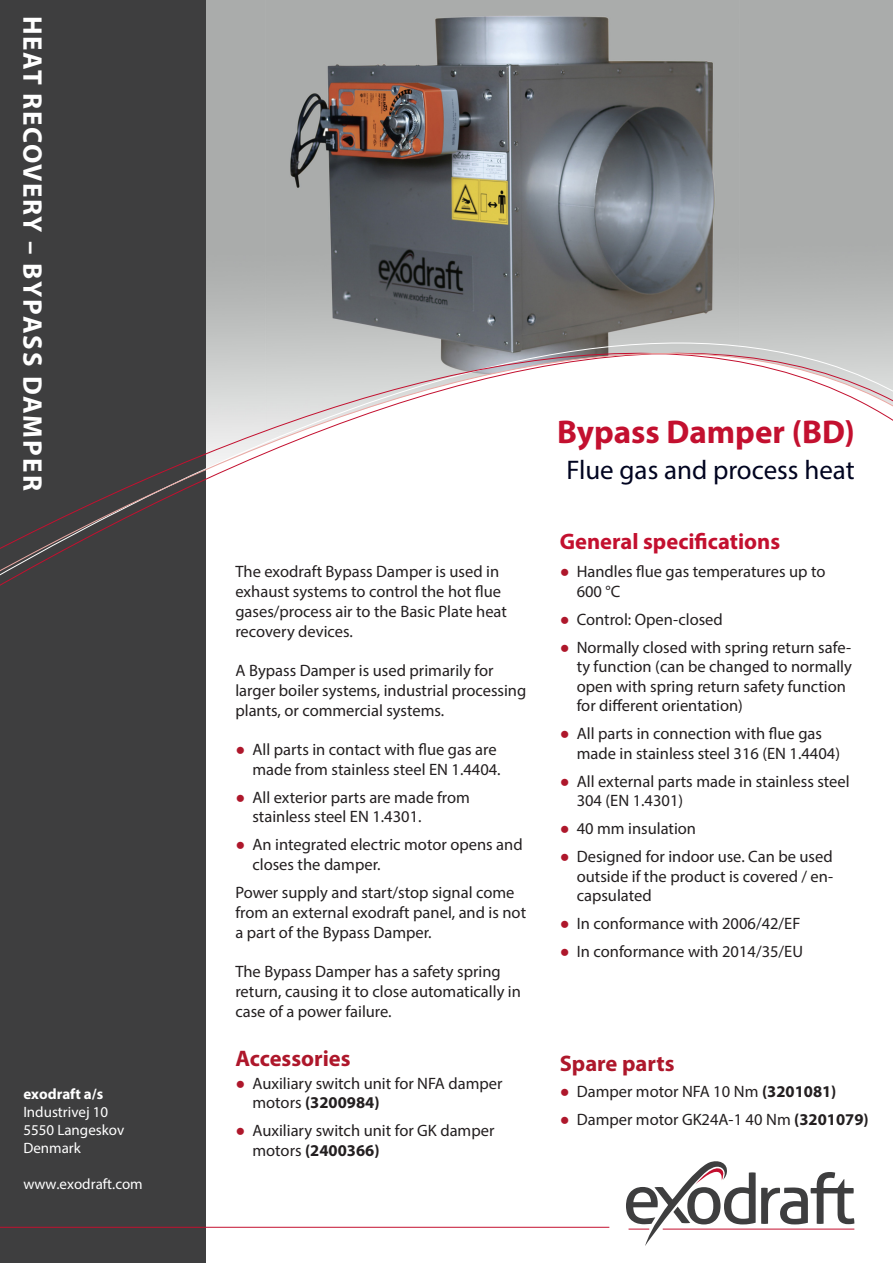
<style>
.page{position:relative;width:893px;height:1263px;background:#fff}
.page>*{position:absolute;margin:0;border:0;box-sizing:border-box;transform-origin:0 0}
.t1{font:700 33px "Myriad Pro";color:#c3102f}
.t2{font:700 27px "Myriad Pro";letter-spacing:.06em;color:#fff}
.t3{font:27px "Myriad Pro";color:#000420}
.t4{font:700 22.5px "Myriad Pro";color:#c3102f}
.t5{font:700 22.5px "Myriad Pro";color:#ae172b}
.t6{font:16.5px/19.5px "Myriad Pro";color:#231f20}
.t7{font:15px/18px "Myriad Pro";color:#fff}
.s1{font-weight:700}
.s2{font-family:"Arial";font-weight:900;color:#ae172b}
</style>
<div class="page">
<img style="left:205px;top:0;width:688px;height:287px">
<div style="left:0;top:0;width:205px;height:1263px;background:#3e3e3f"></div>
<hr style="left:0;top:1227px;width:609px;height:1px;background:#c3102f">
<svg style="left:626px;top:1161px;width:228px;height:85px"></svg>
<svg style="left:0;top:288px;width:893px;height:298px"></svg>
<h2 class="t2" style="left:50px;top:16px;width:476px;rotate:90deg">HEAT RECOVERY – BYPASS DAMPER</h2>
<p class="t7" style="left:23px;top:1085px;width:102px"><span class="s1">exodraft a/s<br></span>Industrivej 10<br>5550 Langeskov<br>Denmark</p>
<p class="t7" style="left:23px;top:1175px;width:121px">www.exodraft.com</p>
<p class="t1" style="left:557px;top:410px;width:299px">Bypass Damper (BD)</p>
<p class="t3" style="left:566px;top:453px;width:290px">Flue gas and process heat</p>
<p class="t6" style="left:235px;top:561px;width:273px">The exodraft Bypass Damper is used in exhaust systems to control the hot flue gases/process air to the Basic Plate heat recovery devices.</p>
<p class="t6" style="left:235px;top:660px;width:292px">A Bypass Damper is used primarily for larger boiler systems, industrial processing plants, or commercial systems.</p>
<p class="t6" style="left:235px;top:739px;width:267px;text-align:right"><span class="s2">●</span> All parts in contact with flue gas are made from stainless steel EN 1.4404.</p>
<p class="t6" style="left:252px;top:787px;width:219px;text-indent:-17px"><span class="s2">●</span> All exterior parts are made from stainless steel EN 1.4301.</p>
<p class="t6" style="left:252px;top:834px;width:272px;text-indent:-17px"><span class="s2">●</span> An integrated electric motor opens and closes the damper.</p>
<p class="t6" style="left:235px;top:882px;width:292px">Power supply and start/stop signal come from an external exodraft panel, and is not a part of the Bypass Damper.</p>
<p class="t6" style="left:235px;top:961px;width:287px">The Bypass Damper has a safety spring return, causing it to close automatically in case of a power failure.</p>
<p class="t4" style="left:560px;top:527px;width:222px">General specifications</p>
<p class="t6" style="left:577px;top:562px;width:250px;text-indent:-17px"><span class="s2">●</span> Handles flue gas temperatures up to<br>600 °C</p>
<p class="t6" style="left:560px;top:609px;width:165px"><span class="s2">●</span> Control: Open-closed</p>
<p class="t6" style="left:577px;top:637px;width:277px;text-indent:-17px"><span class="s2">●</span> Normally closed with spring return safe&shy;ty function (can be changed to normally open with spring return safety function for different orientation)</p>
<p class="t6" style="left:577px;top:724px;width:265px;text-indent:-17px"><span class="s2">●</span> All parts in connection with flue gas made in stainless steel 316 (EN 1.4404)</p>
<p class="t6" style="left:577px;top:771px;width:274px;text-indent:-17px"><span class="s2">●</span> All external parts made in stainless steel<br>304 (EN 1.4301)</p>
<p class="t6" style="left:560px;top:819px;width:138px"><span class="s2">●</span> 40 mm insulation</p>
<p class="t6" style="left:577px;top:847px;width:258px;text-align:justify;text-indent:-17px"><span class="s2">●</span> Designed for indoor use. Can be used outside if the product is covered / en&shy;capsulated</p>
<p class="t6" style="left:560px;top:914px;width:242px"><span class="s2">●</span> In conformance with 2006/42/EF</p>
<p class="t6" style="left:560px;top:942px;width:245px"><span class="s2">●</span> In conformance with 2014/35/EU</p>
<p class="t5" style="left:235px;top:1044px;width:117px">Accessories</p>
<p class="t5" style="left:560px;top:1048px;width:116px">Spare parts</p>
<p class="t6" style="left:252px;top:1073px;width:252px;text-indent:-17px"><span class="s2">●</span> Auxiliary switch unit for NFA damper motors <span class="s1">(3200984)</span></p>
<p class="t6" style="left:252px;top:1120px;width:244px;text-indent:-17px"><span class="s2">●</span> Auxiliary switch unit for GK damper motors <span class="s1">(2400366)</span></p>
<p class="t6" style="left:560px;top:1081px;width:278px"><span class="s2">●</span> Damper motor NFA 10 Nm <span class="s1">(3201081)</span></p>
<p class="t6" style="left:560px;top:1109px;width:311px"><span class="s2">●</span> Damper motor GK24A-1 40 Nm <span class="s1">(3201079)</span></p>
</div>
